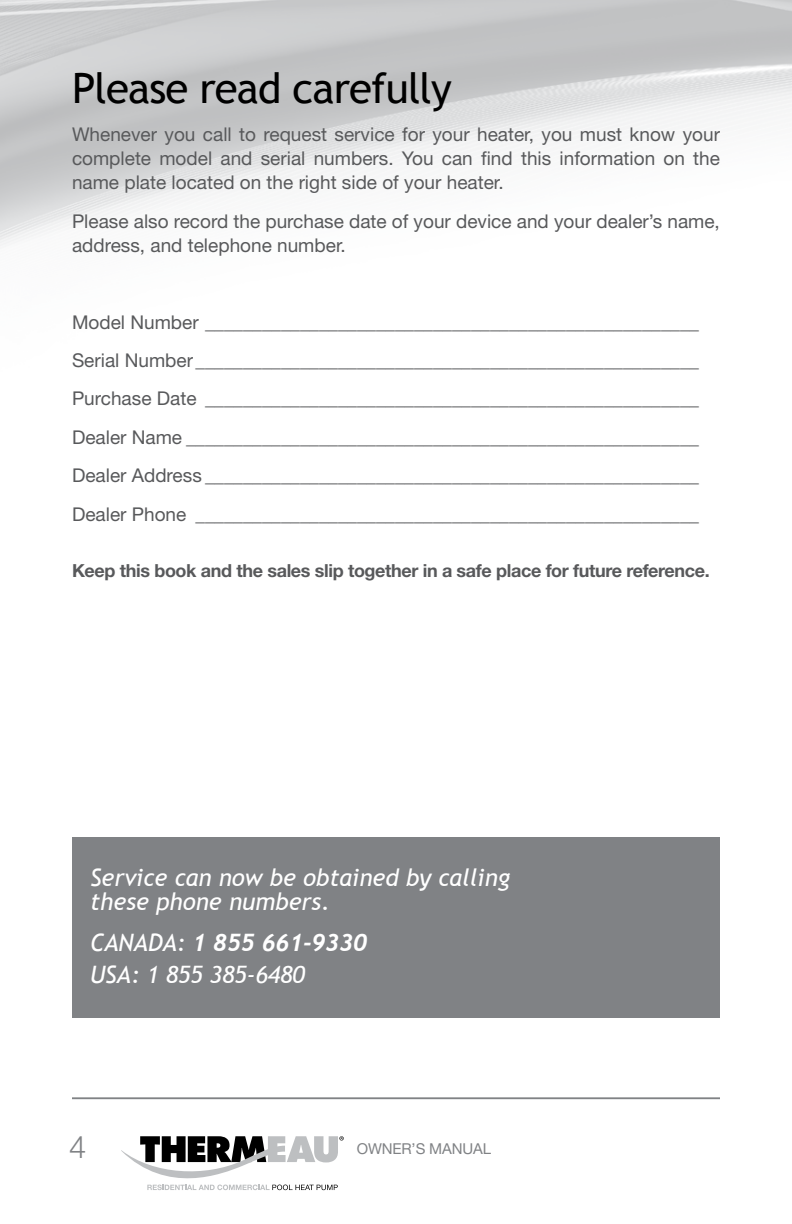
<style>
.page{position:relative;width:792px;height:1224px;background:#fff}
.page>*{position:absolute;margin:0;border:0;box-sizing:border-box;transform-origin:0 0}
.t1{font:42px "Trebuchet MS";letter-spacing:-.02em;color:#000}
.t2{font:300 31px "Helvetica Neue LT Std";color:#808285}
.t3{font:italic 24px/24px "Trebuchet MS";color:#fff}
.t4{font:italic 700 24px "Trebuchet";letter-spacing:-.01em;color:#fff}
.t5{font:19px/38.4px "Helvetica Neue";color:#58595b;text-align:justify}
.t6{font:700 18px "Helvetica Neue LT Std";letter-spacing:-.02em;color:#58595b}
.t7{font:15px "Helvetica Neue";letter-spacing:-.01em;color:#808285}
.s1{font-family:"Trebuchet MS";font-weight:400}
</style>
<div class="page">
<svg style="left:121px;top:1136px;width:223px;height:55px"></svg>
<hr style="left:72px;top:1098px;width:648px;height:1px;background:#808285">
<div style="left:72px;top:837px;width:648px;height:181px;background:#808285"></div>
<h1 class="t1" style="left:72px;top:63px;width:381px">Please read carefully</h1>
<p class="t5" style="left:72px;top:122px;width:650px;line-height:24px">Whenever you call to request service for your heater, you must know your complete model and serial numbers. You can find this information on the name plate located on the right side of your heater.</p>
<p class="t5" style="left:72px;top:209px;width:649px;line-height:24px">Please also record the purchase date of your device and your dealer’s name, address, and telephone number.</p>
<p class="t5" style="left:72px;top:302px;width:629px">Model Number ____________________________________________________ Serial Number _____________________________________________________ Purchase Date ____________________________________________________ Dealer Name ______________________________________________________ Dealer Address ____________________________________________________ Dealer Phone _____________________________________________________</p>
<p class="t6" style="left:72px;top:559px;width:639px">Keep this book and the sales slip together in a safe place for future reference.</p>
<p class="t3" style="left:90px;top:866px;width:422px">Service can now be obtained by calling these phone numbers.</p>
<p class="t4" style="left:90px;top:928px;width:279px"><span class="s1">CANADA:</span> 1 855 661-9330</p>
<p class="t3" style="left:90px;top:963px;width:217px">USA: 1 855 385-6480</p>
<h2 class="t2" style="left:69px;top:1128px;width:19px">4</h2>
<p class="t7" style="left:357px;top:1140px;width:136px">OWNER’S MANUAL</p>
</div>
